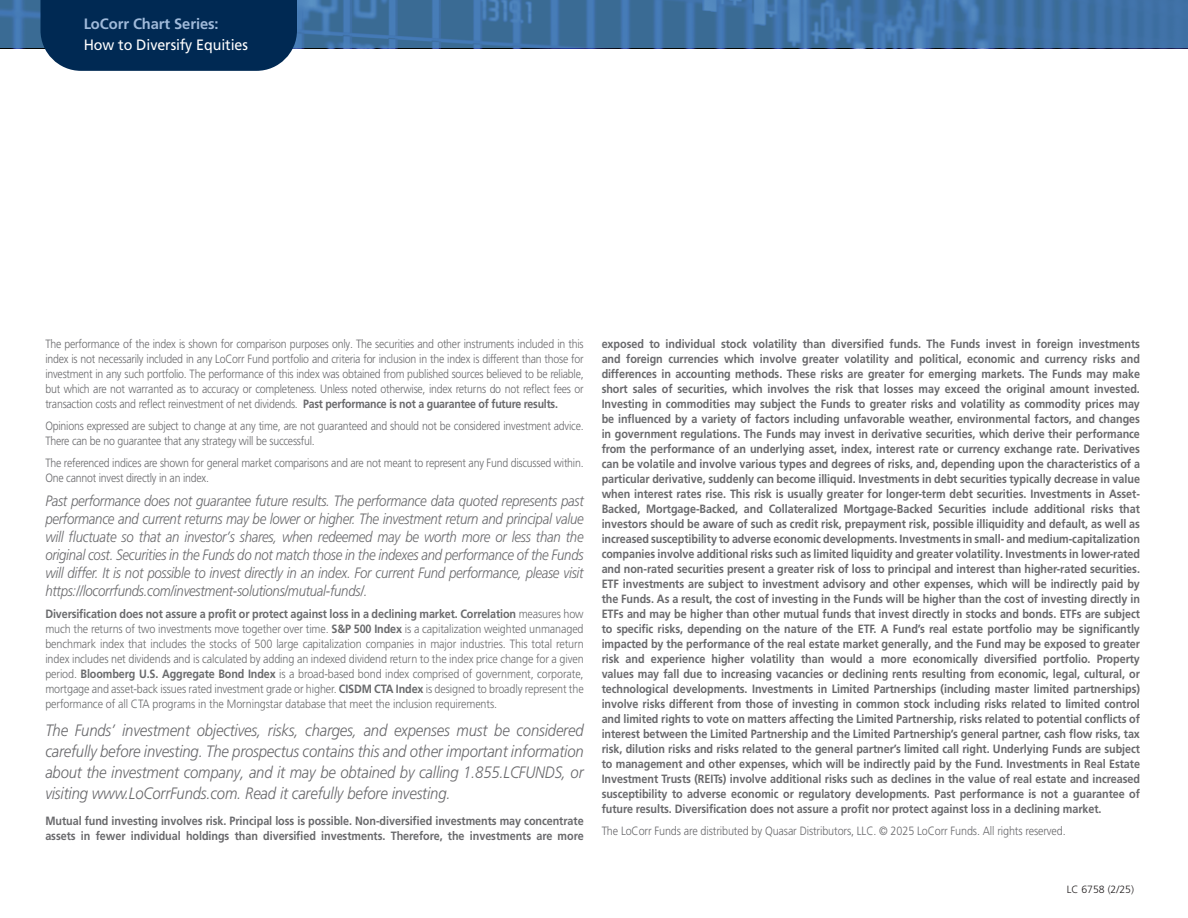
<style>
.page{position:relative;width:1188px;height:918px;background:#fff}
.page>*{position:absolute;margin:0;border:0;box-sizing:border-box;transform-origin:0 0}
.t1{font:italic 300 16.5px/21px "Frutiger LT Pro";letter-spacing:-.01em;color:#69696c;text-align:justify;scale:.9 1}
.t2{font:italic 300 15px/18px "Frutiger LT Pro";letter-spacing:-.02em;color:#69696c;text-align:justify;scale:.88 1}
.t3{font:15px "Frutiger LT Pro";letter-spacing:-.005em;color:#fff;scale:.95 1}
.t4{font:700 15px "Frutiger LT Pro";letter-spacing:-.005em;color:#a0bada}
.t5{font:700 12px/15px "Frutiger LT Pro";letter-spacing:-.005em;color:#69696c;scale:.9 1}
.t6{font:300 12px/15px "Frutiger LT Pro";letter-spacing:-.02em;color:#69696c;scale:.88 1}
.t7{font:300 12px/15px "Frutiger LT Pro";letter-spacing:-.01em;color:#696a6c;text-align:justify;scale:.9 1}
.t8{font:300 12px "Frutiger LT Pro";letter-spacing:-.02em;color:#69696c;scale:.9 1}
.t9{font:300 10.5px "Frutiger LT Pro";color:#231f20}
.s1{font-weight:700}
</style>
<div class="page">
<svg style="left:0;top:0;width:1188px;height:48px;background:#3f71a3"></svg>
<div style="left:40px;top:0;width:257px;height:71px;background:#002953"></div>
<p class="t4" style="left:84px;top:15px;width:137px">LoCorr Chart Series:</p>
<p class="t3" style="left:84px;top:36px;width:174px">How to Diversify Equities</p>
<p class="t6" style="left:45px;top:337px;width:613px;text-align:justify">The performance of the index is shown for comparison purposes only. The securities and other instruments included in this index is not necessarily included in any LoCorr Fund portfolio and criteria for inclusion in the index is different than those for investment in any such portfolio. The performance of this index was obtained from published sources believed to be reliable, but which are not warranted as to accuracy or completeness. Unless noted otherwise, index returns do not reflect fees or transaction costs and reflect reinvestment of net dividends. <span class="s1">Past performance is not a guarantee of future results.</span></p>
<p class="t6" style="left:45px;top:418px;width:613px">Opinions expressed are subject to change at any time, are not guaranteed and should not be considered investment advice.<br>There can be no guarantee that any strategy will be successful.</p>
<p class="t6" style="left:45px;top:455px;width:613px">The referenced indices are shown for general market comparisons and are not meant to represent any Fund discussed within.<br>One cannot invest directly in an index.</p>
<p class="t2" style="left:45px;top:492px;width:613px">Past performance does not guarantee future results. The performance data quoted represents past performance and current returns may be lower or higher. The investment return and principal value will fluctuate so that an investor’s shares, when redeemed may be worth more or less than the original cost. Securities in the Funds do not match those in the indexes and performance of the Funds will differ. It is not possible to invest directly in an index. For current Fund performance, please visit https://locorrfunds.com/investment-solutions/mutual-funds/.</p>
<p class="t7" style="left:45px;top:607px;width:600px"><span class="s1">Diversification does not assure a profit or protect against loss in a declining market. Correlation</span> measures how much the returns of two investments move together over time. <span class="s1">S&amp;P 500 Index</span> is a capitalization weighted unmanaged benchmark index that includes the stocks of 500 large capitalization companies in major industries. This total return index includes net dividends and is calculated by adding an indexed dividend return to the index price change for a given period. <span class="s1">Bloomberg U.S. Aggregate Bond Index</span> is a broad-based bond index comprised of government, corporate, mortgage and asset-back issues rated investment grade or higher. <span class="s1">CISDM CTA Index</span> is designed to broadly represent the performance of all CTA programs in the Morningstar database that meet the inclusion requirements.</p>
<p class="t1" style="left:45px;top:720px;width:600px">The Funds’ investment objectives, risks, charges, and expenses must be considered carefully before investing. The prospectus contains this and other important information about the investment company, and it may be obtained by calling 1.855.LCFUNDS, or visiting www.LoCorrFunds.com. Read it carefully before investing.</p>
<p class="t5" style="left:45px;top:813px;width:600px">Mutual fund investing involves risk. Principal loss is possible. Non-diversified investments may concentrate assets in fewer individual holdings than diversified investments. Therefore, the investments are more</p>
<p class="t5" style="left:602px;top:336px;width:600px;text-align:justify">exposed to individual stock volatility than diversified funds. The Funds invest in foreign investments and foreign currencies which involve greater volatility and political, economic and currency risks and differences in accounting methods. These risks are greater for emerging markets. The Funds may make short sales of securities, which involves the risk that losses may exceed the original amount invested.<br>Investing in commodities may subject the Funds to greater risks and volatility as commodity prices may be influenced by a variety of factors including unfavorable weather, environmental factors, and changes in government regulations. The Funds may invest in derivative securities, which derive their performance from the performance of an underlying asset, index, interest rate or currency exchange rate. Derivatives can be volatile and involve various types and degrees of risks, and, depending upon the characteristics of a particular derivative, suddenly can become illiquid. Investments in debt securities typically decrease in value when interest rates rise. This risk is usually greater for longer-term debt securities. Investments in Asset-Backed, Mortgage-Backed, and Collateralized Mortgage-Backed Securities include additional risks that investors should be aware of such as credit risk, prepayment risk, possible illiquidity and default, as well as increased susceptibility to adverse economic developments. Investments in small- and medium-capitalization companies involve additional risks such as limited liquidity and greater volatility. Investments in lower-rated and non-rated securities present a greater risk of loss to principal and interest than higher-rated securities.<br>ETF investments are subject to investment advisory and other expenses, which will be indirectly paid by the Funds. As a result, the cost of investing in the Funds will be higher than the cost of investing directly in ETFs and may be higher than other mutual funds that invest directly in stocks and bonds. ETFs are subject to specific risks, depending on the nature of the ETF. A Fund’s real estate portfolio may be significantly impacted by the performance of the real estate market generally, and the Fund may be exposed to greater risk and experience higher volatility than would a more economically diversified portfolio. Property values may fall due to increasing vacancies or declining rents resulting from economic, legal, cultural, or technological developments. Investments in Limited Partnerships (including master limited partnerships) involve risks different from those of investing in common stock including risks related to limited control and limited rights to vote on matters affecting the Limited Partnership, risks related to potential conflicts of interest between the Limited Partnership and the Limited Partnership’s general partner, cash flow risks, tax risk, dilution risks and risks related to the general partner’s limited call right. Underlying Funds are subject to management and other expenses, which will be indirectly paid by the Fund. Investments in Real Estate Investment Trusts (REITs) involve additional risks such as declines in the value of real estate and increased susceptibility to adverse economic or regulatory developments. Past performance is not a guarantee of future results. Diversification does not assure a profit nor protect against loss in a declining market.</p>
<p class="t8" style="left:602px;top:824px;width:517px">The LoCorr Funds are distributed by Quasar Distributors, LLC. © 2025 LoCorr Funds. All rights reserved.</p>
<p class="t9" style="left:1067px;top:883px;width:69px">LC 6758 (2/25)</p>
</div>
